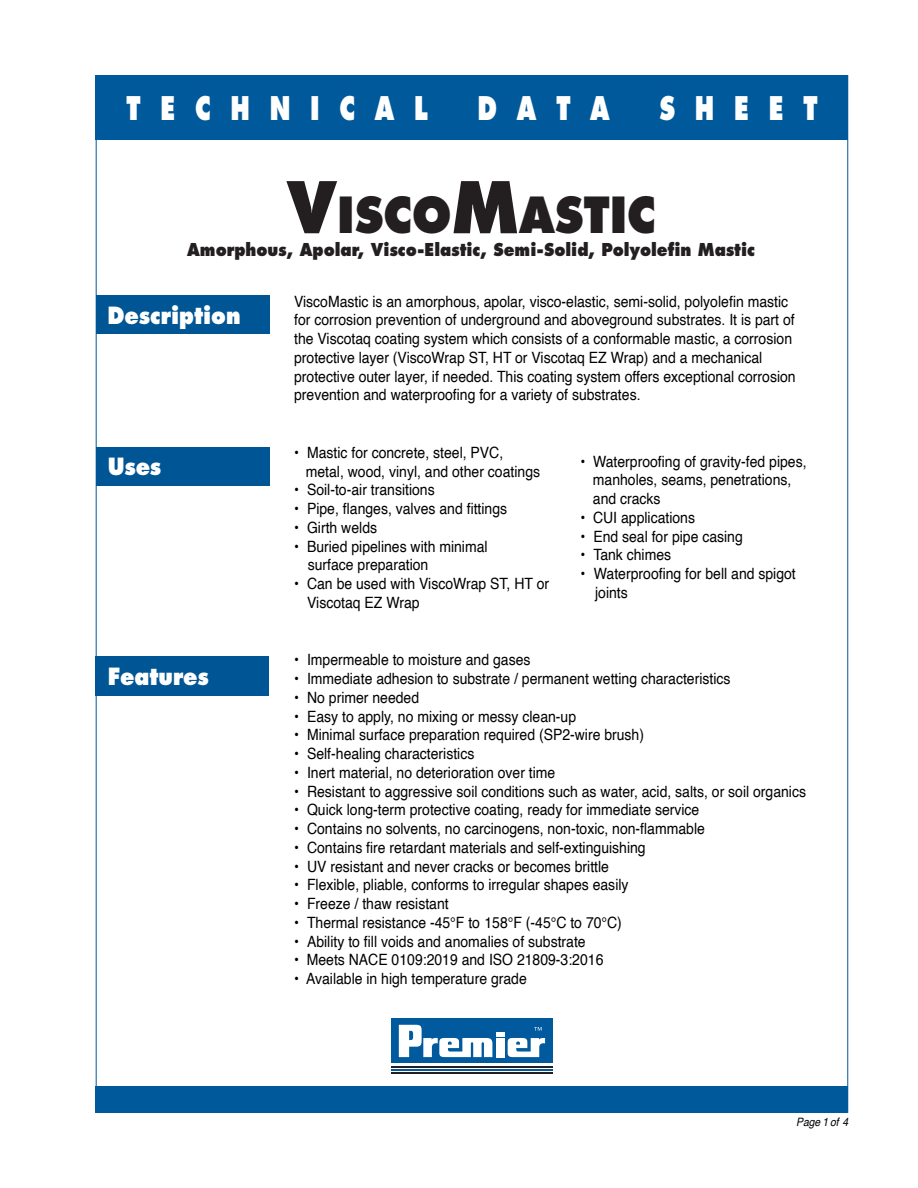
<style>
.page{position:relative;width:918px;height:1188px;background:#fff}
.page>*{position:absolute;margin:0;border:0;box-sizing:border-box;transform-origin:0 0}
.t1{font:800 48.45px "Futura";color:#231f20;scale:.9 1}
.t2{font:800 31.65px "Futura";color:#fff;scale:.75 1}
.t3{font:800 23.1px "Futura";color:#fff;scale:.9 1}
.t4{font:800 17.25px "Futura";color:#231f20;scale:.9 1}
.t5{font:15.6px/18.8px "Helvetica";color:#000;scale:.9 1}
.t6{font:italic 11.55px "Helvetica";color:#000;scale:.9 1}
.s1{font-size:69.15px}
</style>
<div class="page">
<div style="left:96px;top:75px;width:752px;height:65px;background:#00599b"></div>
<div style="left:96px;top:1087px;width:752px;height:26px;background:#00599b"></div>
<div style="left:389px;top:1017px;width:166px;height:59px;background:linear-gradient(to right,#fff,#fff)"></div>
<hr style="left:391px;top:1066px;width:162px;height:2px;background:#231f20">
<hr style="left:391px;top:1069px;width:162px;height:2px;background:#015a9d">
<hr style="left:391px;top:1073px;width:162px;height:1px;background:#231f20">
<div style="left:391px;top:1019px;width:162px;height:44px;background:#015a9d"></div>
<svg style="left:399px;top:1025px;width:146px;height:32px"></svg>
<div style="left:96px;top:295px;width:173px;height:39px;background:#005595"></div>
<div style="left:96px;top:447px;width:173px;height:39px;background:#005595"></div>
<div style="left:96px;top:656px;width:173px;height:40px;background:#005595"></div>
<h2 class="t2" style="left:126px;top:94px;width:404px">T E C H N I C A L</h2>
<h2 class="t2" style="left:478px;top:94px;width:178px">D A T A</h2>
<h2 class="t2" style="left:659px;top:94px;width:212px">S H E E T</h2>
<h1 class="t1" style="left:286px;top:193px;width:412px"><span class="s1">V</span>ISCO<span class="s1">M</span>ASTIC</h1>
<p class="t4" style="left:187px;top:242px;width:633px">Amorphous, Apolar, Visco-Elastic, Semi-Solid, Polyolefin Mastic</p>
<h3 class="t3" style="left:107px;top:305px;width:149px">Description</h3>
<h3 class="t3" style="left:108px;top:456px;width:61px">Uses</h3>
<h3 class="t3" style="left:108px;top:666px;width:114px">Features</h3>
<p class="t5" style="left:294px;top:293px;width:559px">ViscoMastic is an amorphous, apolar, visco-elastic, semi-solid, polyolefin mastic for corrosion prevention of underground and aboveground substrates. It is part of the Viscotaq coating system which consists of a conformable mastic, a corrosion protective layer (ViscoWrap ST, HT or Viscotaq EZ Wrap) and a mechanical protective outer layer, if needed. This coating system offers exceptional corrosion prevention and waterproofing for a variety of substrates.</p>
<p class="t5" style="left:306px;top:444px;width:262px;text-indent:-12px">• Mastic for concrete, steel, PVC, metal, wood, vinyl, and other coatings</p>
<p class="t5" style="left:294px;top:482px;width:158px">• Soil-to-air transitions</p>
<p class="t5" style="left:294px;top:501px;width:238px">• Pipe, flanges, valves and fittings</p>
<p class="t5" style="left:294px;top:519px;width:94px">• Girth welds</p>
<p class="t5" style="left:308px;top:538px;width:201px;text-indent:-14px">• Buried pipelines with minimal surface preparation</p>
<p class="t5" style="left:307px;top:576px;width:270px;text-indent:-13px">• Can be used with ViscoWrap ST, HT or<br>Viscotaq EZ Wrap</p>
<p class="t5" style="left:593px;top:453px;width:239px;text-indent:-13px">• Waterproofing of gravity-fed pipes, manholes, seams, penetrations, and cracks</p>
<p class="t5" style="left:580px;top:509px;width:129px">• CUI applications</p>
<p class="t5" style="left:580px;top:528px;width:182px">• End seal for pipe casing</p>
<p class="t5" style="left:580px;top:547px;width:102px">• Tank chimes</p>
<p class="t5" style="left:595px;top:565px;width:224px;text-indent:-15px">• Waterproofing for bell and spigot joints</p>
<p class="t5" style="left:294px;top:652px;width:264px">• Impermeable to moisture and gases</p>
<p class="t5" style="left:294px;top:671px;width:486px">• Immediate adhesion to substrate / permanent wetting characteristics</p>
<p class="t5" style="left:294px;top:689px;width:140px">• No primer needed</p>
<p class="t5" style="left:294px;top:708px;width:315px">• Easy to apply, no mixing or messy clean-up</p>
<p class="t5" style="left:294px;top:727px;width:390px">• Minimal surface preparation required (SP2-wire brush)</p>
<p class="t5" style="left:294px;top:746px;width:202px">• Self-healing characteristics</p>
<p class="t5" style="left:294px;top:764px;width:292px">• Inert material, no deterioration over time</p>
<p class="t5" style="left:294px;top:783px;width:570px">• Resistant to aggressive soil conditions such as water, acid, salts, or soil organics</p>
<p class="t5" style="left:294px;top:802px;width:452px">• Quick long-term protective coating, ready for immediate service</p>
<p class="t5" style="left:294px;top:821px;width:458px">• Contains no solvents, no carcinogens, non-toxic, non-flammable</p>
<p class="t5" style="left:294px;top:839px;width:392px">• Contains fire retardant materials and self-extinguishing</p>
<p class="t5" style="left:294px;top:858px;width:351px">• UV resistant and never cracks or becomes brittle</p>
<p class="t5" style="left:294px;top:877px;width:373px">• Flexible, pliable, conforms to irregular shapes easily</p>
<p class="t5" style="left:294px;top:895px;width:173px">• Freeze / thaw resistant</p>
<p class="t5" style="left:294px;top:914px;width:366px">• Thermal resistance -45°F to 158°F (-45°C to 70°C)</p>
<p class="t5" style="left:294px;top:933px;width:326px">• Ability to fill voids and anomalies of substrate</p>
<p class="t5" style="left:294px;top:952px;width:345px">• Meets NACE 0109:2019 and ISO 21809-3:2016</p>
<p class="t5" style="left:294px;top:970px;width:260px">• Available in high temperature grade</p>
<p class="t6" style="left:796px;top:1117px;width:59px">Page 1 of 4</p>
</div>
